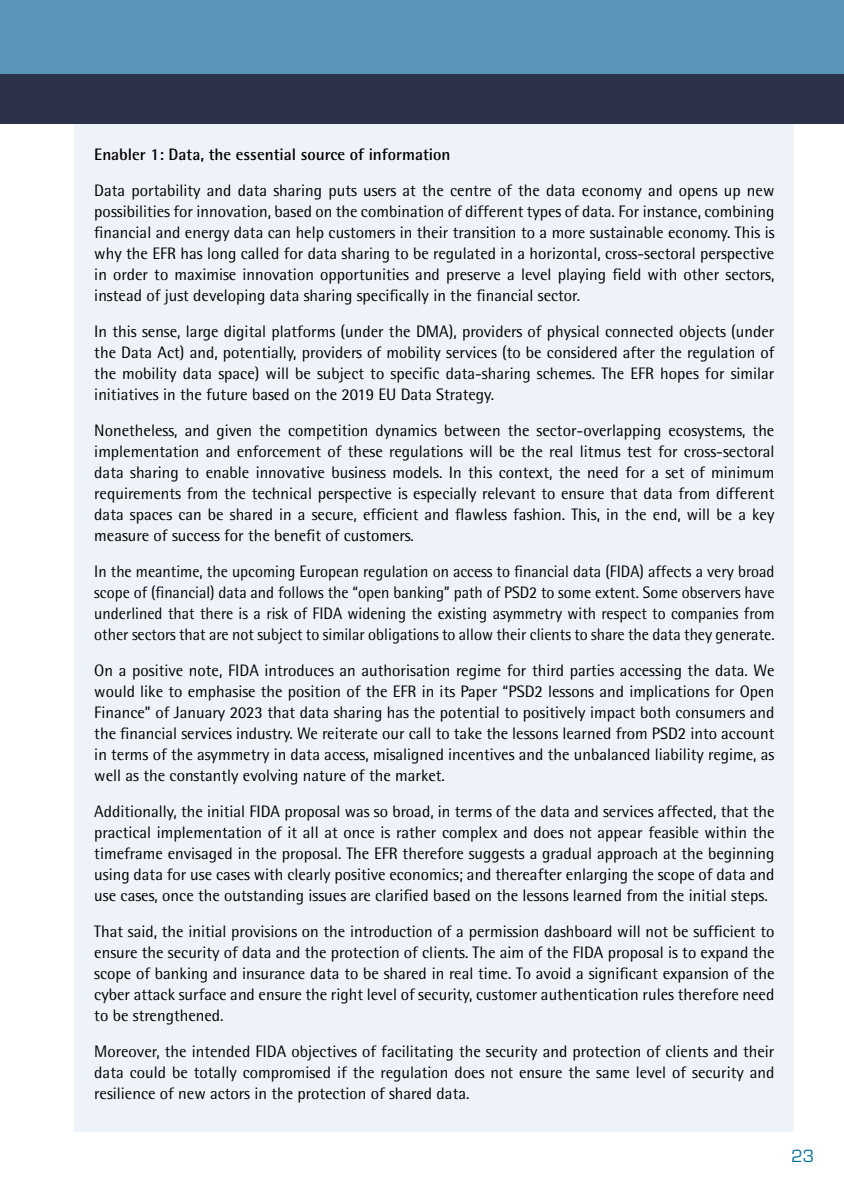
<style>
.page{position:relative;width:844px;height:1191px;background:#fff}
.page>*{position:absolute;margin:0;border:0;box-sizing:border-box;transform-origin:0 0}
.t1{font:18.38px "Eurostile";color:#00719c}
.t2{font:16.62px/21px "Rotis Semi Sans Std";color:#000;text-align:justify}
.t3{font:16.62px/21px "Rotis Semi Sans Std";color:#000;text-align:justify;scale:.96 1}
.t4{font:700 16.62px "Rotis Semi Sans Std";color:#000}
</style>
<div class="page">
<div style="left:74px;top:124px;width:720px;height:1007px;background:#eef2f9"></div>
<div style="left:0;top:0;width:843px;height:74px;background:#5a95b8"></div>
<div style="left:0;top:74px;width:843px;height:50px;background:#2c314a"></div>
<p class="t4" style="left:94px;top:144px;width:357px">Enabler 1: Data, the essential source of information</p>
<p class="t2" style="left:94px;top:180px;width:681px">Data portability and data sharing puts users at the centre of the data economy and opens up new possibilities for innovation, based on the combination of different types of data. For instance, combining financial and energy data can help customers in their transition to a more sustainable economy. This is why the EFR has long called for data sharing to be regulated in a horizontal, cross-sectoral perspective in order to maximise innovation opportunities and preserve a level playing field with other sectors, instead of just developing data sharing specifically in the financial sector.</p>
<p class="t2" style="left:94px;top:321px;width:681px">In this sense, large digital platforms (under the DMA), providers of physical connected objects (under the Data Act) and, potentially, providers of mobility services (to be considered after the regulation of the mobility data space) will be subject to specific data-sharing schemes. The EFR hopes for similar initiatives in the future based on the 2019 EU Data Strategy.</p>
<p class="t2" style="left:94px;top:420px;width:681px">Nonetheless, and given the competition dynamics between the sector-overlapping ecosystems, the implementation and enforcement of these regulations will be the real litmus test for cross-sectoral data sharing to enable innovative business models. In this context, the need for a set of minimum requirements from the technical perspective is especially relevant to ensure that data from different data spaces can be shared in a secure, efficient and flawless fashion. This, in the end, will be a key measure of success for the benefit of customers.</p>
<p class="t3" style="left:94px;top:561px;width:710px">In the meantime, the upcoming European regulation on access to financial data (FIDA) affects a very broad scope of (financial) data and follows the “open banking” path of PSD2 to some extent. Some observers have underlined that there is a risk of FIDA widening the existing asymmetry with respect to companies from other sectors that are not subject to similar obligations to allow their clients to share the data they generate.</p>
<p class="t2" style="left:94px;top:659px;width:681px">On a positive note, FIDA introduces an authorisation regime for third parties accessing the data. We would like to emphasise the position of the EFR in its Paper “PSD2 lessons and implications for Open Finance” of January 2023 that data sharing has the potential to positively impact both consumers and the financial services industry. We reiterate our call to take the lessons learned from PSD2 into account in terms of the asymmetry in data access, misaligned incentives and the unbalanced liability regime, as well as the constantly evolving nature of the market.</p>
<p class="t2" style="left:94px;top:800px;width:681px">Additionally, the initial FIDA proposal was so broad, in terms of the data and services affected, that the practical implementation of it all at once is rather complex and does not appear feasible within the timeframe envisaged in the proposal. The EFR therefore suggests a gradual approach at the beginning using data for use cases with clearly positive economics; and thereafter enlarging the scope of data and use cases, once the outstanding issues are clarified based on the lessons learned from the initial steps.</p>
<p class="t2" style="left:94px;top:920px;width:681px">That said, the initial provisions on the introduction of a permission dashboard will not be sufficient to ensure the security of data and the protection of clients. The aim of the FIDA proposal is to expand the scope of banking and insurance data to be shared in real time. To avoid a significant expansion of the cyber attack surface and ensure the right level of security, customer authentication rules therefore need to be strengthened.</p>
<p class="t2" style="left:94px;top:1040px;width:681px">Moreover, the intended FIDA objectives of facilitating the security and protection of clients and their data could be totally compromised if the regulation does not ensure the same level of security and resilience of new actors in the protection of shared data.</p>
<p class="t1" style="left:791px;top:1143px;width:24px">23</p>
</div>
